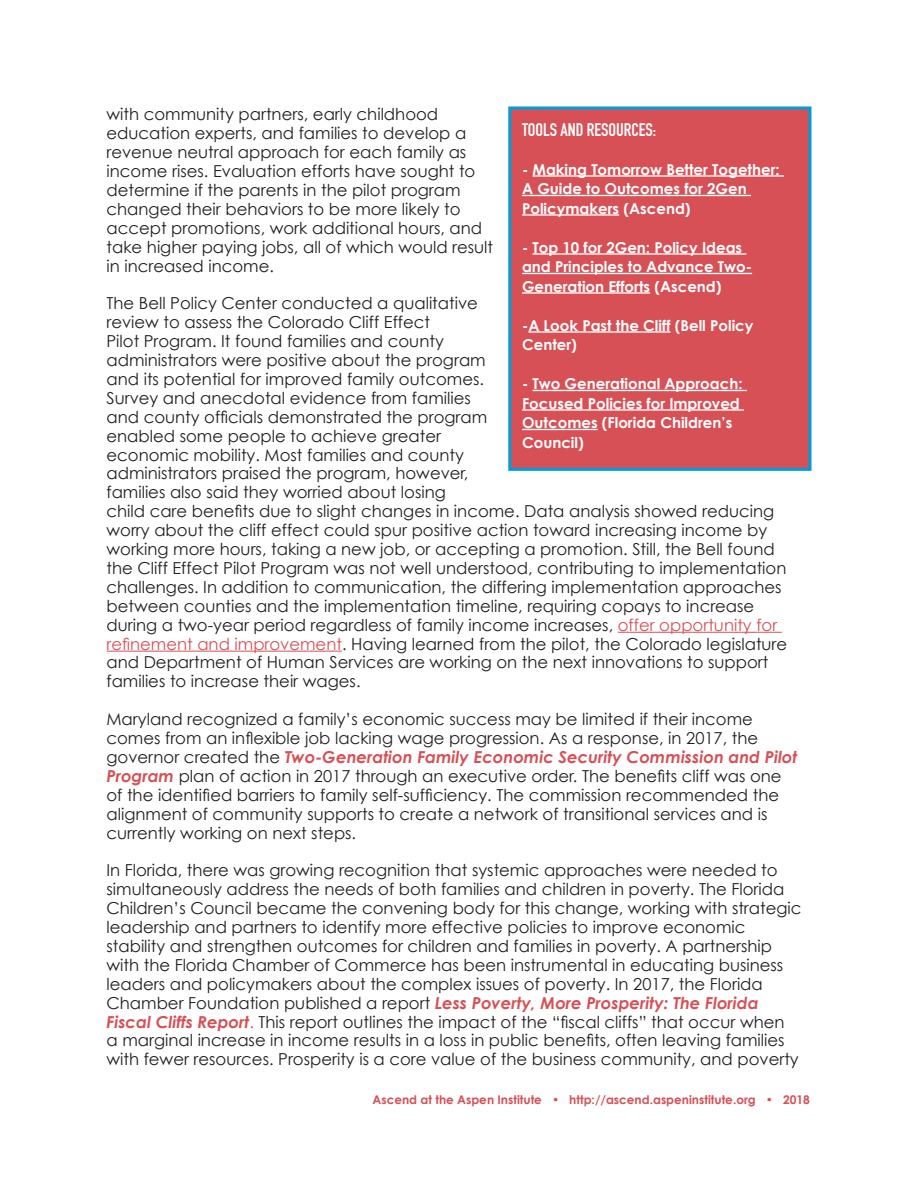
<style>
.page{position:relative;width:918px;height:1188px;background:#fff}
.page>*{position:absolute;margin:0;border:0;box-sizing:border-box;transform-origin:0 0}
.t1{font:18px "DIN Engschrift Std";color:#fff}
.t2{font:16.5px/18.9px "Century Gothic";color:#231f20}
.text_box_-_9_11_blac{font:700 15px/19.5px "Century Gothic";color:#fff}
.body_copy_-_9_11_bla{font:700 12px "Century Gothic";color:#d65055}
.s1{color:#d65055}
.s2{font-weight:700;font-style:italic;color:#d65055}
</style>
<div class="page">
<div style="left:510px;top:108px;width:300px;height:361px;background:#d65055"></div>
<hr style="left:533px;top:175px;width:251px;height:2px;background:#fff">
<hr style="left:522px;top:195px;width:229px;height:1px;background:#fff">
<hr style="left:522px;top:214px;width:97px;height:2px;background:#fff">
<hr style="left:533px;top:253px;width:213px;height:2px;background:#fff">
<hr style="left:522px;top:273px;width:230px;height:1px;background:#fff">
<hr style="left:522px;top:292px;width:128px;height:2px;background:#fff">
<hr style="left:528px;top:331px;width:143px;height:2px;background:#fff">
<hr style="left:533px;top:390px;width:214px;height:1px;background:#fff">
<hr style="left:522px;top:409px;width:222px;height:2px;background:#fff">
<hr style="left:522px;top:429px;width:76px;height:1px;background:#fff">
<div style="left:508px;top:106px;width:304px;height:365px;border:3px solid #009ddc"></div>
<hr style="left:618px;top:632px;width:164px;height:1px;background:#d65055">
<hr style="left:106px;top:651px;width:236px;height:1px;background:#d65055">
<p class="t2" style="left:106px;top:105px;width:388px">with community partners, early childhood education experts, and families to develop a revenue neutral approach for each family as income rises. Evaluation efforts have sought to determine if the parents in the pilot program changed their behaviors to be more likely to accept promotions, work additional hours, and take higher paying jobs, all of which would result in increased income.</p>
<p class="t2" style="left:106px;top:294px;width:682px">The Bell Policy Center conducted a qualitative<br>review to assess the Colorado Cliff Effect<br>Pilot Program. It found families and county<br>administrators were positive about the program<br>and its potential for improved family outcomes.<br>Survey and anecdotal evidence from families<br>and county officials demonstrated the program<br>enabled some people to achieve greater<br>economic mobility. Most families and county<br>administrators praised the program, however,<br>families also said they worried about losing<br>child care benefits due to slight changes in income. Data analysis showed reducing worry about the cliff effect could spur positive action toward increasing income by working more hours, taking a new job, or accepting a promotion. Still, the Bell found the Cliff Effect Pilot Program was not well understood, contributing to implementation challenges. In addition to communication, the differing implementation approaches between counties and the implementation timeline, requiring copays to increase during a two-year period regardless of family income increases, <span class="s1">offer opportunity for refinement and improvement</span>. Having learned from the pilot, the Colorado legislature and Department of Human Services are working on the next innovations to support families to increase their wages.</p>
<p class="t2" style="left:106px;top:710px;width:693px">Maryland recognized a family’s economic success may be limited if their income comes from an inflexible job lacking wage progression. As a response, in 2017, the governor created the <span class="s2">Two-Generation Family Economic Security Commission and Pilot Program</span> plan of action in 2017 through an executive order. The benefits cliff was one of the identified barriers to family self-sufficiency. The commission recommended the alignment of community supports to create a network of transitional services and is currently working on next steps.</p>
<p class="t2" style="left:106px;top:861px;width:697px">In Florida, there was growing recognition that systemic approaches were needed to simultaneously address the needs of both families and children in poverty. The Florida Children’s Council became the convening body for this change, working with strategic leadership and partners to identify more effective policies to improve economic stability and strengthen outcomes for children and families in poverty. A partnership with the Florida Chamber of Commerce has been instrumental in educating business leaders and policymakers about the complex issues of poverty. In 2017, the Florida Chamber Foundation published a report <span class="s2">Less Poverty, More Prosperity: The Florida Fiscal Cliffs Report</span><span class="s1">.</span> This report outlines the impact of the “fiscal cliffs” that occur when<br>a marginal increase in income results in a loss in public benefits, often leaving families with fewer resources. Prosperity is a core value of the business community, and poverty</p>
<p class="t1" style="left:522px;top:119px;width:136px">TOOLS AND RESOURCES:</p>
<p class="text_box_-_9_11_blac" style="left:522px;top:159px;width:259px">- Making Tomorrow Better Together:<br>A Guide to Outcomes for 2Gen<br>Policymakers (Ascend)</p>
<p class="text_box_-_9_11_blac" style="left:522px;top:237px;width:232px">- Top 10 for 2Gen: Policy Ideas and Principles to Advance Two-<br>Generation Efforts (Ascend)</p>
<p class="text_box_-_9_11_blac" style="left:522px;top:315px;width:233px">-A Look Past the Cliff (Bell Policy<br>Center)</p>
<p class="text_box_-_9_11_blac" style="left:522px;top:374px;width:222px">- Two Generational Approach:<br>Focused Policies for Improved<br>Outcomes (Florida Children’s<br>Council)</p>
<p class="body_copy_-_9_11_bla" style="left:373px;top:1092px;width:439px">Ascend at the Aspen Institute • http://ascend.aspeninstitute.org • 2018</p>
</div>
